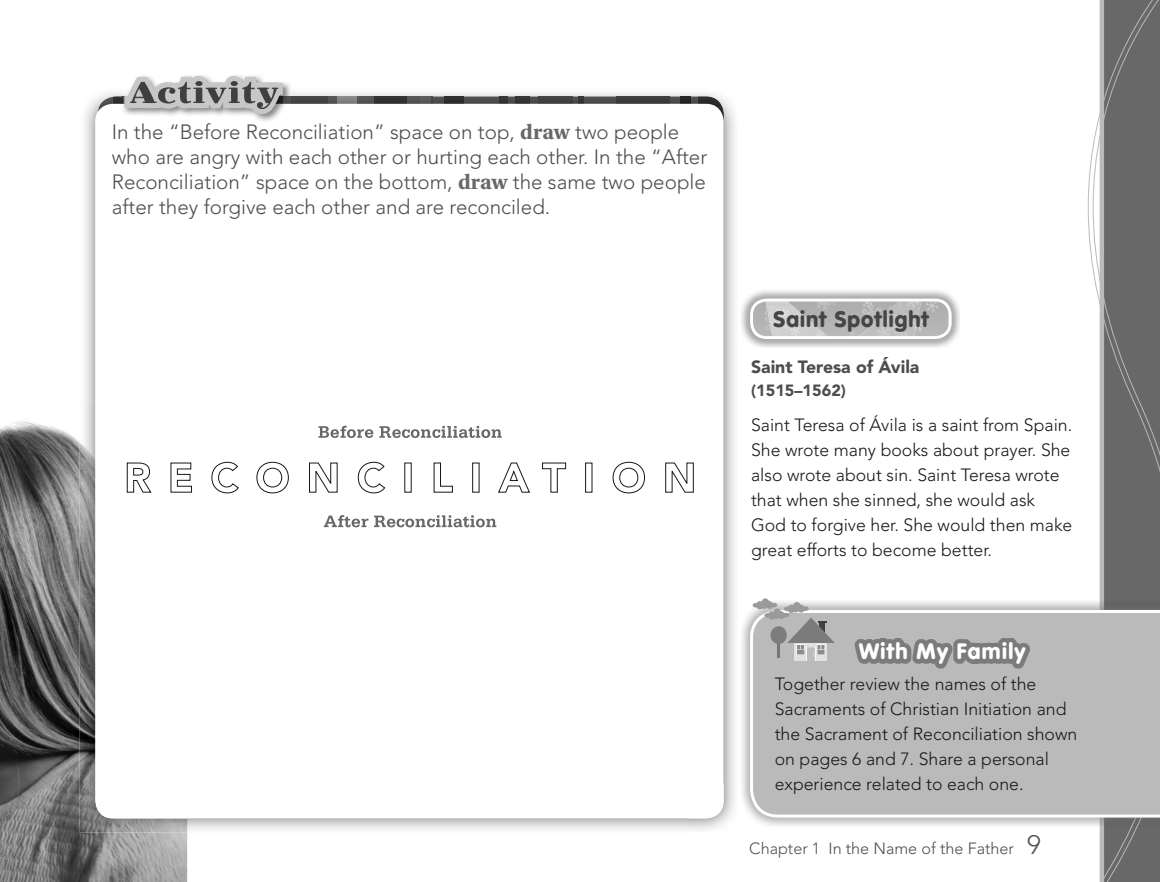
<style>
.page{position:relative;width:1160px;height:882px;background:#fff}
.page>*{position:absolute;margin:0;border:0;box-sizing:border-box;transform-origin:0 0}
.t1{font:900 22.05px "VAG Rounded Std";letter-spacing:.045em;color:#454545}
.t2{font:900 22.05px "VAG Rounded Std";letter-spacing:.06em;color:#fff}
.t3{font:300 20.65px/25px "Avenir LT Std";color:#4d4d4d}
.t4{font:300 17.68px/25px "Avenir LT Std";color:#181818}
.t5{font:900 17.68px "Avenir LT Std";color:#4d4d4d}
.t6{font:300 16.1px "Avenir LT Std";color:#4d4d4d}
.t7{font:900 16.1px "Avenir LT Std";color:#4d4d4d}
.s1{font-family:"Utopia Std";font-weight:700;font-size:22.05px;color:#686868}
.s2{color:#525252}
.s3{font-size:26.43px;color:#525252}
</style>
<div class="page">
<svg style="left:1087px;top:0;width:72px;height:882px;fill:#686868"></svg>
<img style="left:0;top:421px;width:187px;height:461px">
<img style="left:1103px;top:600px;width:27px;height:227px">
<img style="left:1130px;top:600px;width:29px;height:227px">
<img style="left:1136px;top:817px;width:23px;height:10px">
<div style="left:749px;top:610px;width:410px;height:207px;background:#bababa"></div>
<svg style="left:752px;top:598px;width:82px;height:63px;background:#b6b6b6"></svg>
<svg style="left:850px;top:600px;width:184px;height:136px;background:#b4b4b4"></svg>
<img style="left:95px;top:97px;width:3px;height:20px">
<img style="left:291px;top:92px;width:444px;height:45px">
<img style="left:687px;top:137px;width:48px;height:693px">
<img style="left:80px;top:403px;width:107px;height:430px">
<img style="left:432px;top:97px;width:265px;height:7px">
<img style="left:515px;top:97px;width:14px;height:7px">
<img style="left:697px;top:97px;width:26px;height:20px">
<svg style="left:578px;top:97px;width:5px;height:7px"></svg>
<img style="left:538px;top:97px;width:34px;height:7px">
<svg style="left:499px;top:97px;width:8px;height:7px"></svg>
<img style="left:616px;top:97px;width:53px;height:7px">
<img style="left:444px;top:97px;width:19px;height:7px">
<svg style="left:680px;top:97px;width:10px;height:7px"></svg>
<img style="left:337px;top:97px;width:83px;height:7px">
<svg style="left:327px;top:97px;width:10px;height:7px"></svg>
<svg style="left:420px;top:97px;width:12px;height:7px"></svg>
<img style="left:291px;top:97px;width:36px;height:7px">
<div style="left:95px;top:104px;width:628px;height:714px;background:#fff;border-radius:18px"></div>
<svg style="left:98px;top:75px;width:193px;height:46px"></svg>
<img style="left:741px;top:290px;width:218px;height:57px">
<svg style="left:752px;top:300px;width:196px;height:38px;background:#bdbdbd"></svg>
<div style="left:749px;top:299px;width:202px;height:40px;border:3px solid #fff;border-radius:15px"></div>
<svg style="left:126px;top:462px;width:26px;height:31px"></svg>
<svg style="left:170px;top:462px;width:22px;height:31px"></svg>
<svg style="left:211px;top:462px;width:28px;height:32px"></svg>
<div style="left:256px;top:462px;width:32px;height:31px;border:1px solid #181818;border-radius:50%"></div>
<div style="left:263px;top:468px;width:19px;height:19px;border:1px solid #181818;border-radius:50%"></div>
<svg style="left:309px;top:462px;width:29px;height:31px"></svg>
<svg style="left:357px;top:462px;width:55px;height:32px"></svg>
<svg style="left:433px;top:462px;width:46px;height:31px"></svg>
<svg style="left:498px;top:462px;width:32px;height:31px"></svg>
<svg style="left:542px;top:462px;width:50px;height:31px"></svg>
<div style="left:612px;top:462px;width:32px;height:31px;border:1px solid #181818;border-radius:50%"></div>
<div style="left:619px;top:468px;width:19px;height:19px;border:1px solid #181818;border-radius:50%"></div>
<svg style="left:665px;top:462px;width:28px;height:31px"></svg>
<svg style="left:318px;top:426px;width:55px;height:12px"></svg>
<svg style="left:379px;top:426px;width:122px;height:12px"></svg>
<svg style="left:324px;top:515px;width:44px;height:12px"></svg>
<svg style="left:374px;top:515px;width:122px;height:12px"></svg>
<p class="t3" style="left:112px;top:121px;width:596px">In the “Before Reconciliation” space on top, <span class="s1">draw</span> two people who are angry with each other or hurting each other. In the “After Reconciliation” space on the bottom, <span class="s1">draw</span> the same two people after they forgive each other and are reconciled.</p>
<p class="t1" style="left:773px;top:307px;width:157px">Saint Spotlight</p>
<p class="t5" style="left:750px;top:359px;width:170px">Saint Teresa of Ávila</p>
<p class="t7" style="left:750px;top:384px;width:96px">(1515–1562)</p>
<p class="t4" style="left:750px;top:414px;width:323px">Saint Teresa of Ávila is a saint from Spain.<br>She wrote many books about prayer. She also wrote about sin. Saint Teresa wrote that when she sinned, she would ask God to forgive her. She would then make great efforts to become better.</p>
<p class="t2" style="left:859px;top:639px;width:168px">With My Family</p>
<p class="t4" style="left:774px;top:673px;width:304px">Together review the names of the Sacraments of Christian Initiation and the Sacrament of Reconciliation shown on pages 6 and 7. Share a personal experience related to each one.</p>
<p class="t6" style="left:749px;top:841px;width:293px"><span class="s2">Chapter 1</span> In the Name of the Father <span class="s3">9</span></p>
</div>
